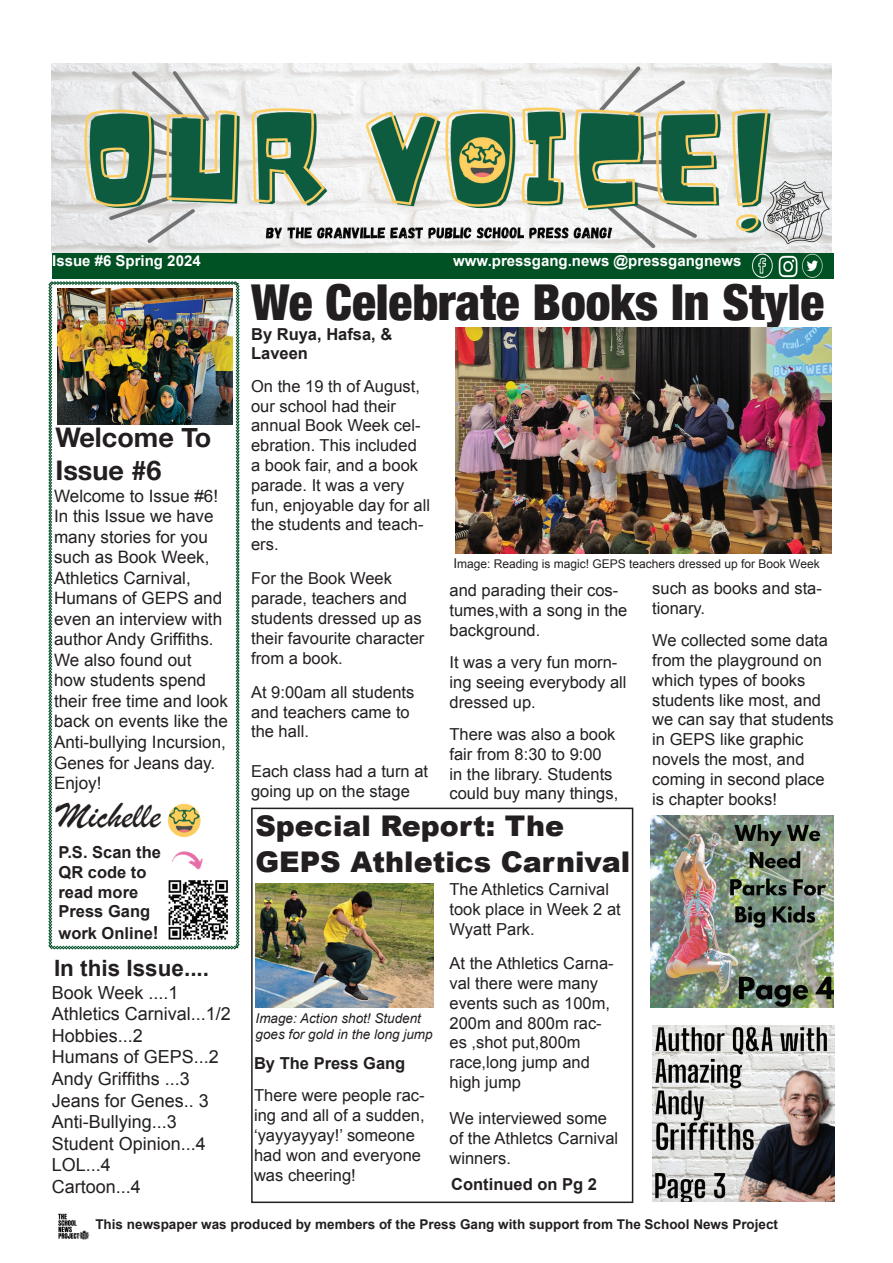
<style>
.page{position:relative;width:893px;height:1263px;background:#fff}
.page>*{position:absolute;margin:0;border:0;box-sizing:border-box;transform-origin:0 0}
.t1{font:900 condensed 49.5px "Helvetica Neue";color:#231f20}
.t2{font:37.5px "Brush Script";color:#231f20}
.t3{font:900 28.5px/36px "Arial";color:#231f20}
.t4{font:700 27px/32.4px "Helvetica Neue";color:#231f20}
.t5{font:700 22.5px "Arial";color:#231f20}
.t6{font:18px/21.6px "Arial";color:#231f20}
.t7{font:17.1px/20.5px "Arial";color:#231f20}
.t8{font:16.5px/19.8px "Arial";color:#231f20}
.t9{font:700 16.5px/19.8px "Arial";color:#231f20}
.t10{font:700 15px "Arial";color:#fff}
.t11{font:700 13.5px "Arial";color:#231f20}
.t12{font:italic 13.5px/16.2px "Arial";color:#231f20}
.t13{font:12px "Arial";color:#231f20}
.s1{font-size:13.5px}
.s2{font-size:18px}
</style>
<div class="page">
<div style="left:251px;top:808px;width:382px;height:395px;border:2px solid #231f20"></div>
<svg style="left:49px;top:281px;width:190px;height:668px"></svg>
<div style="left:52px;top:253px;width:781px;height:26px;background:#005123"></div>
<img style="left:751px;top:253px;width:22px;height:25px">
<img style="left:778px;top:255px;width:20px;height:23px">
<img style="left:802px;top:253px;width:21px;height:25px">
<img style="left:58px;top:1213px;width:31px;height:27px">
<img style="left:57px;top:288px;width:176px;height:136px">
<img style="left:652px;top:1025px;width:182px;height:177px">
<img style="left:165px;top:877px;width:67px;height:65px">
<img style="left:162px;top:841px;width:49px;height:41px">
<img style="left:51px;top:63px;width:780px;height:190px">
<img style="left:455px;top:328px;width:376px;height:225px">
<img style="left:256px;top:883px;width:177px;height:124px">
<img style="left:157px;top:795px;width:53px;height:52px">
<img style="left:651px;top:815px;width:182px;height:192px">
<p class="t10" style="left:52px;top:251px;width:150px">Issue #6 Spring 2024</p>
<p class="t10" style="left:453px;top:251px;width:290px">www.pressgang.news @pressgangnews</p>
<h1 class="t1" style="left:251px;top:262px;width:575px">We Celebrate Books In Style</h1>
<p class="t9" style="left:251px;top:324px;width:143px">By Ruya, Hafsa, &amp;<br>Laveen</p>
<p class="t8" style="left:251px;top:376px;width:180px">On the 19 th of August, our school had their annual Book Week cel&shy;ebration. This included a book fair, and a book parade. It was a very fun, enjoyable day for all the students and teach&shy;ers.</p>
<p class="t8" style="left:251px;top:569px;width:175px">For the Book Week parade, teachers and students dressed up as their favourite character from a book.</p>
<p class="t8" style="left:251px;top:682px;width:165px">At 9:00am all students and teachers came to the hall.</p>
<p class="t8" style="left:251px;top:761px;width:179px">Each class had a turn at going up on the stage</p>
<h3 class="t4" style="left:56px;top:422px;width:157px">Welcome To<br>Issue #6</h3>
<p class="t7" style="left:54px;top:486px;width:175px">Welcome to Issue #6!<br>In this Issue we have many stories for you such as Book Week,<br>Athletics Carnival,<br>Humans of GEPS and even an interview with author Andy Griffiths.<br>We also found out<br>how students spend their free time and look back on events like the<br>Anti-bullying Incursion,<br>Genes for Jeans day.<br>Enjoy!</p>
<p class="t13" style="left:453px;top:556px;width:368px"><span class="s1">I</span>mage: Reading is magic! GEPS teachers dressed up for Book Week</p>
<p class="t8" style="left:450px;top:580px;width:179px">and parading their cos&shy;tumes,with a song in the background.</p>
<p class="t8" style="left:450px;top:652px;width:178px">It was a very fun morn&shy;ing seeing everybody all dressed up.</p>
<p class="t8" style="left:450px;top:724px;width:170px">There was also a book fair from 8:30 to 9:00 in the library. Students could buy many things,</p>
<p class="t8" style="left:652px;top:578px;width:171px">such as books and sta&shy;tionary.</p>
<p class="t8" style="left:652px;top:631px;width:183px">We collected some data from the playground on which types of books students like most, and we can say that students in GEPS like graphic novels the most, and coming in second place is chapter books!</p>
<h2 class="t2" style="left:57px;top:791px;width:105px">Michelle</h2>
<h3 class="t3" style="left:255px;top:806px;width:377px">Special Report: The<br>GEPS Athletics Carnival</h3>
<p class="t9" style="left:59px;top:843px;width:104px">P.S. Scan the<br>QR code to read more<br>Press Gang</p>
<p class="t9" style="left:59px;top:924px;width:102px">work Online<span class="s2">!</span></p>
<p class="t8" style="left:450px;top:880px;width:173px">The Athletics Carnival took place in Week 2 at<br>Wyatt Park.</p>
<p class="t8" style="left:450px;top:954px;width:166px">At the Athletics Carna&shy;val there were many events such as 100m,<br>200m and 800m rac&shy;es ,shot put,800m race,long jump and high jump</p>
<p class="t8" style="left:450px;top:1108px;width:170px">We interviewed some of the Athletcs Carnival winners.</p>
<p class="t9" style="left:451px;top:1175px;width:147px">Continued on Pg 2</p>
<h3 class="t5" style="left:54px;top:954px;width:157px">In this Issue....</h3>
<p class="t6" style="left:52px;top:981px;width:181px">Book Week ....1<br>Athletics Carnival...1/2<br>Hobbies...2<br>Humans of GEPS...2<br>Andy Griffiths ...3<br>Jeans for Genes.. 3<br>Anti-Bullying...3<br>Student Opinion...4<br>LOL...4<br>Cartoon...4</p>
<p class="t11" style="left:95px;top:1216px;width:684px">This newspaper was produced by members of the Press Gang with support from The School News Project</p>
<p class="t12" style="left:256px;top:1010px;width:179px">Image: Action shot! Student goes for gold in the long jump</p>
<p class="t9" style="left:254px;top:1054px;width:153px">By The Press Gang</p>
<p class="t8" style="left:254px;top:1086px;width:172px">There were people rac&shy;ing and all of a sudden, ‘yayyayyay!’ someone had won and everyone was cheering!</p>
</div>
